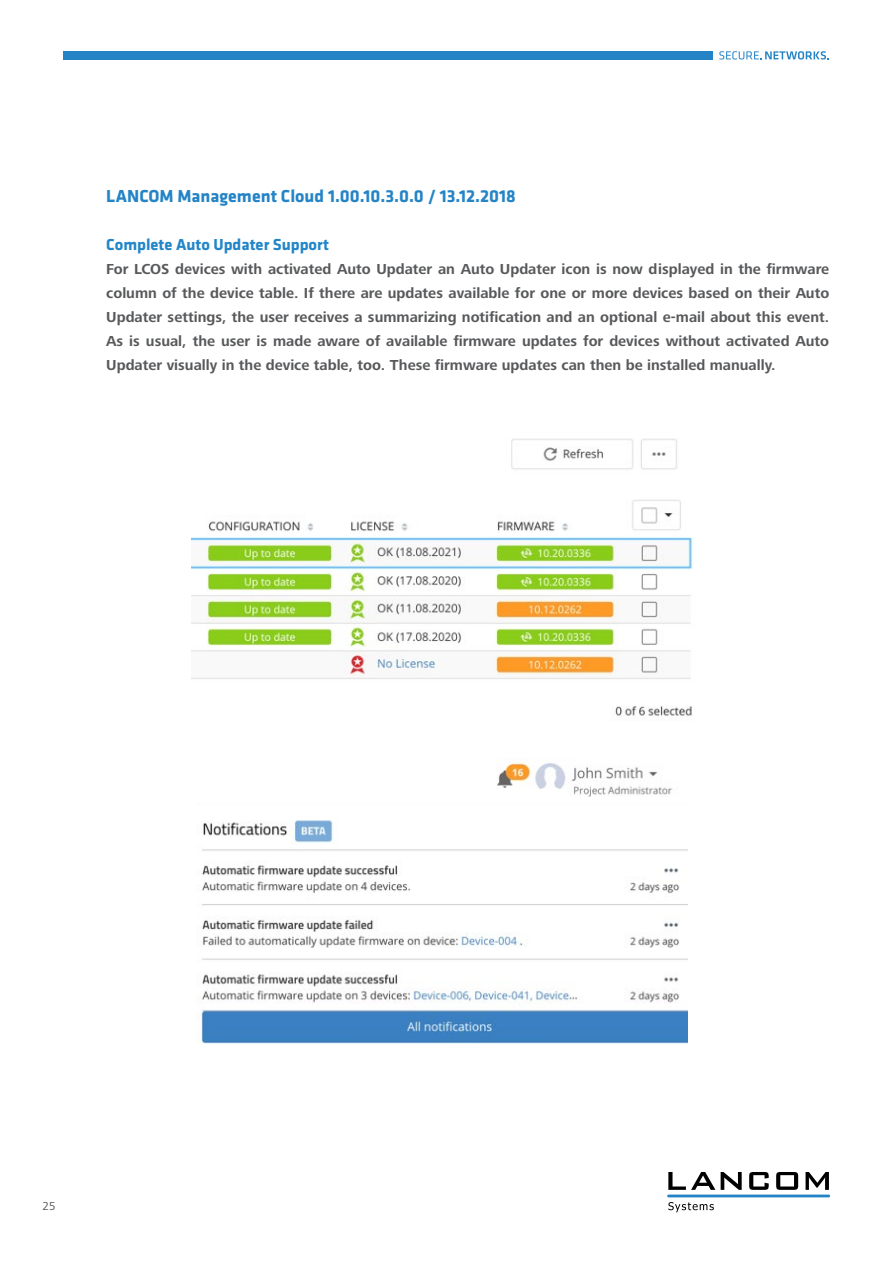
<style>
.page{position:relative;width:893px;height:1263px;background:#fff}
.page>*{position:absolute;margin:0;border:0;box-sizing:border-box;transform-origin:0 0}
.t1{font:700 18px "Klavika Basic";color:#2484c6}
.t2{font:700 16.5px "Klavika Basic";color:#2286c8}
.t3{font:700 15px/24px "Frutiger Next Pro";color:#58595b;text-align:justify}
.t4{font:12px "Frutiger Next Pro";color:#58595b}
</style>
<div class="page">
<svg style="left:668px;top:1172px;width:47px;height:18px"></svg>
<svg style="left:721px;top:1172px;width:21px;height:18px"></svg>
<svg style="left:749px;top:1172px;width:20px;height:18px"></svg>
<svg style="left:776px;top:1172px;width:22px;height:18px"></svg>
<svg style="left:806px;top:1172px;width:23px;height:18px"></svg>
<svg style="left:668px;top:1202px;width:46px;height:10px"></svg>
<hr style="left:667px;top:1194px;width:163px;height:3px;background:#2484c6">
<svg style="left:719px;top:51px;width:110px;height:9px"></svg>
<div style="left:64px;top:51px;width:649px;height:9px;background:#2484c6"></div>
<img style="left:191px;top:438px;width:502px;height:278px">
<img style="left:199px;top:762px;width:489px;height:282px">
<p class="t1" style="left:106px;top:183px;width:411px">LANCOM Management Cloud 1.00.10.3.0.0 / 13.12.2018</p>
<p class="t2" style="left:106px;top:233px;width:224px">Complete Auto Updater Support</p>
<p class="t3" style="left:106px;top:257px;width:724px">For LCOS devices with activated Auto Updater an Auto Updater icon is now displayed in the firmware column of the device table. If there are updates available for one or more devices based on their Auto Updater settings, the user receives a summarizing notification and an optional e-mail about this event.<br>As is usual, the user is made aware of available firmware updates for devices without activated Auto Updater visually in the device table, too. These firmware updates can then be installed manually.</p>
<p class="t4" style="left:43px;top:1199px;width:15px">25</p>
</div>
